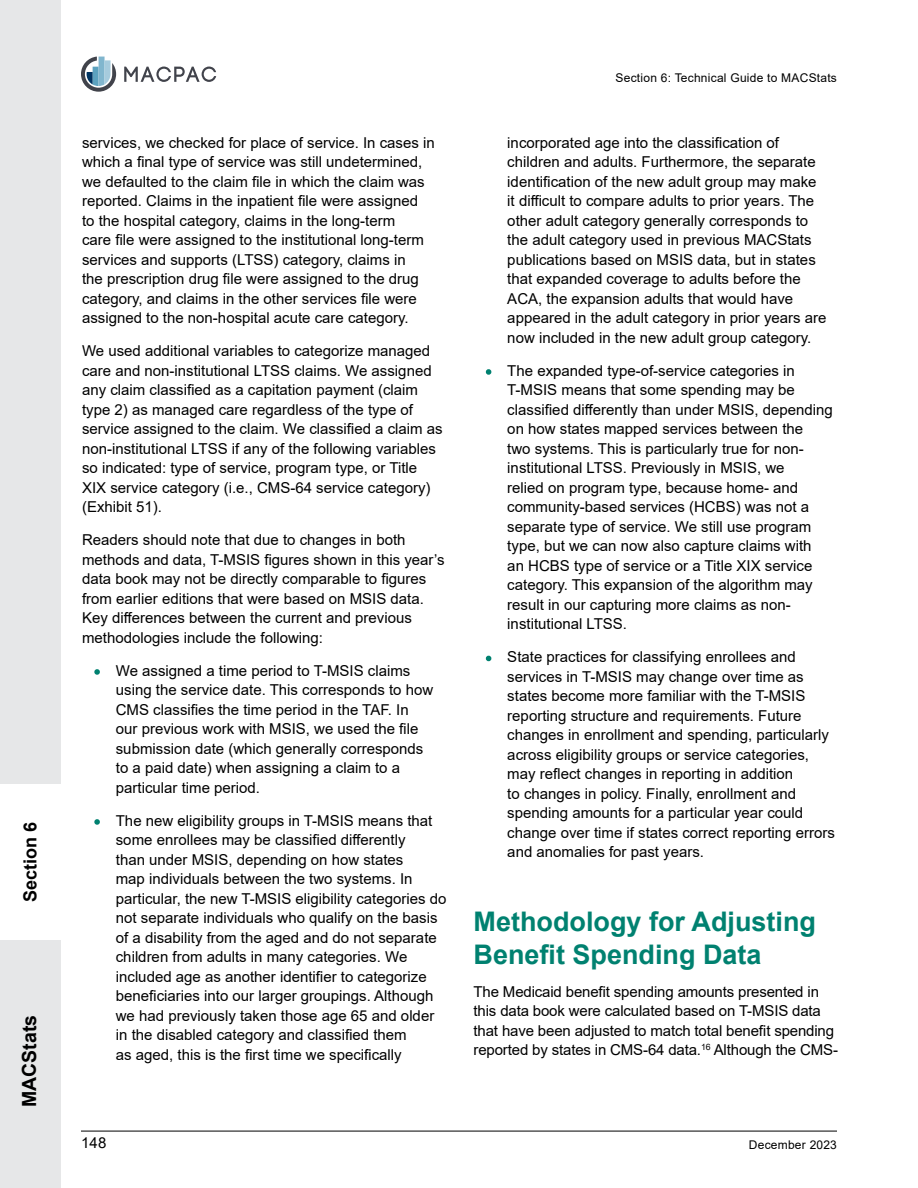
<style>
.page{position:relative;width:918px;height:1188px;background:#fff}
.page>*{position:absolute;margin:0;border:0;box-sizing:border-box;transform-origin:0 0}
.H1{font:700 27px/33px "Arial";color:#008170}
.t1{font:700 19.5px "Arial";color:#000}
.t2{font:700 18px "Arial";color:#000}
.List_Bullet_1{font:15px/19.5px "Arial";color:#000}
.t3{font:12px "Arial";letter-spacing:.02em;color:#000}
.s1{font-weight:700;font-size:8.7px;color:#008170}
</style>
<div class="page">
<hr style="left:81px;top:1131px;width:756px;height:1px;background:#000">
<svg style="left:124px;top:67px;width:92px;height:15px"></svg>
<svg style="left:81px;top:57px;width:35px;height:35px"></svg>
<div style="left:0;top:0;width:61px;height:1188px;background:#e6e7e8"></div>
<div style="left:0;top:784px;width:66px;height:156px;background:#fff"></div>
<p class="t2" style="left:17px;top:902px;width:82px;rotate:-90deg">Section 6</p>
<h2 class="t1" style="left:16px;top:1107px;width:94px;rotate:-90deg">MACStats</h2>
<p class="List_Bullet_1" style="left:82px;top:133px;width:354px">services, we checked for place of service. In cases in which a final type of service was still undetermined, we defaulted to the claim file in which the claim was reported. Claims in the inpatient file were assigned<br>to the hospital category, claims in the long-term<br>care file were assigned to the institutional long-term services and supports (LTSS) category, claims in<br>the prescription drug file were assigned to the drug category, and claims in the other services file were assigned to the non-hospital acute care category.</p>
<p class="List_Bullet_1" style="left:82px;top:341px;width:362px">We used additional variables to categorize managed care and non-institutional LTSS claims. We assigned any claim classified as a capitation payment (claim type 2) as managed care regardless of the type of service assigned to the claim. We classified a claim as non-institutional LTSS if any of the following variables so indicated: type of service, program type, or Title XIX service category (i.e., CMS-64 service category) (Exhibit 51).</p>
<p class="List_Bullet_1" style="left:82px;top:530px;width:364px">Readers should note that due to changes in both methods and data, T-MSIS figures shown in this year’s data book may not be directly comparable to figures from earlier editions that were based on MSIS data.<br>Key differences between the current and previous methodologies include the following:</p>
<p class="List_Bullet_1" style="left:116px;top:661px;width:319px;text-indent:-20px"><span class="s1">•</span> We assigned a time period to T-MSIS claims using the service date. This corresponds to how CMS classifies the time period in the TAF. In our previous work with MSIS, we used the file submission date (which generally corresponds to a paid date) when assigning a claim to a particular time period.</p>
<p class="List_Bullet_1" style="left:116px;top:811px;width:332px;text-indent:-20px"><span class="s1">•</span> The new eligibility groups in T-MSIS means that some enrollees may be classified differently<br>than under MSIS, depending on how states<br>map individuals between the two systems. In particular, the new T-MSIS eligibility categories do not separate individuals who qualify on the basis of a disability from the aged and do not separate children from adults in many categories. We included age as another identifier to categorize beneficiaries into our larger groupings. Although we had previously taken those age 65 and older in the disabled category and classified them<br>as aged, this is the first time we specifically</p>
<p class="t3" style="left:616px;top:70px;width:223px">Section 6: Technical Guide to MACStats</p>
<p class="List_Bullet_1" style="left:507px;top:133px;width:321px">incorporated age into the classification of children and adults. Furthermore, the separate identification of the new adult group may make it difficult to compare adults to prior years. The other adult category generally corresponds to the adult category used in previous MACStats publications based on MSIS data, but in states that expanded coverage to adults before the ACA, the expansion adults that would have appeared in the adult category in prior years are now included in the new adult group category.</p>
<p class="List_Bullet_1" style="left:507px;top:361px;width:327px;text-indent:-20px"><span class="s1">•</span> The expanded type-of-service categories in T-MSIS means that some spending may be classified differently than under MSIS, depending on how states mapped services between the<br>two systems. This is particularly true for non&shy;institutional LTSS. Previously in MSIS, we<br>relied on program type, because home- and community-based services (HCBS) was not a separate type of service. We still use program type, but we can now also capture claims with<br>an HCBS type of service or a Title XIX service category. This expansion of the algorithm may result in our capturing more claims as non&shy;institutional LTSS.</p>
<p class="List_Bullet_1" style="left:507px;top:647px;width:329px;text-indent:-20px"><span class="s1">•</span> State practices for classifying enrollees and services in T-MSIS may change over time as states become more familiar with the T-MSIS reporting structure and requirements. Future changes in enrollment and spending, particularly across eligibility groups or service categories, may reflect changes in reporting in addition<br>to changes in policy. Finally, enrollment and spending amounts for a particular year could change over time if states correct reporting errors and anomalies for past years.</p>
<h3 class="H1" style="left:474px;top:905px;width:344px">Methodology for Adjusting<br>Benefit Spending Data</h3>
<p class="List_Bullet_1" style="left:474px;top:982px;width:366px">The Medicaid benefit spending amounts presented in this data book were calculated based on T-MSIS data that have been adjusted to match total benefit spending reported by states in CMS-64 data.<sup>16</sup> Although the CMS-</p>
<p class="List_Bullet_1" style="left:81px;top:1132px;width:27px">148</p>
<p class="t3" style="left:749px;top:1136px;width:90px">December 2023</p>
</div>
